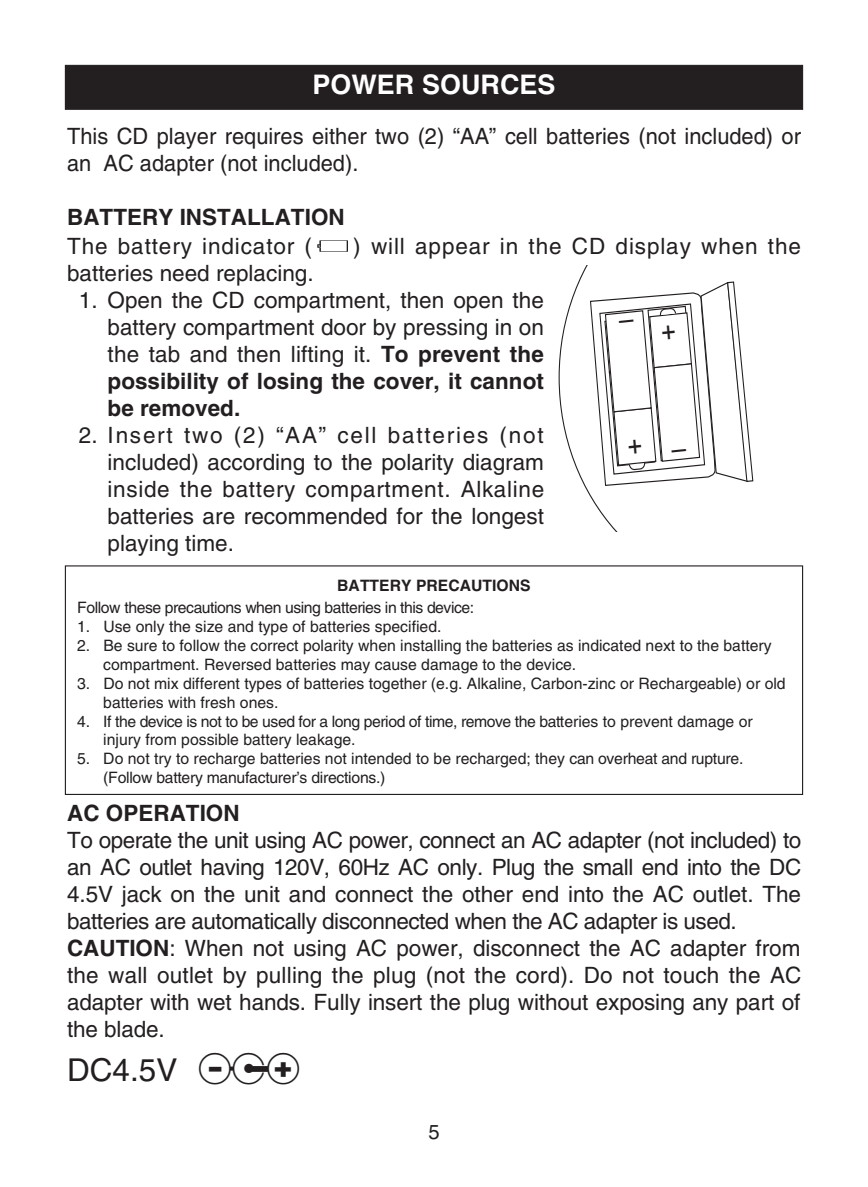
<style>
.page{position:relative;width:868px;height:1187px;background:#fff}
.page>*{position:absolute;margin:0;border:0;box-sizing:border-box;transform-origin:0 0}
.t1{font:31.5px "Helvetica";color:#231f20}
.t2{font:700 27px "Helvetica";color:#fff}
.t3{font:22.5px/27px "Helvetica";color:#231f20}
.t4{font:22.5px "Helvetica";letter-spacing:.04em;color:#231f20}
.t5{font:700 22.5px "Helvetica";color:#231f20}
.t6{font:20.25px "Helvetica";color:#231f20}
.t7{font:15.75px/18.9px "Helvetica";color:#231f20}
.t8{font:15.75px "Helvetica";letter-spacing:-.03em;color:#231f20}
.t9{font:700 15.75px "Helvetica";color:#231f20}
.s1{font-weight:700}
.s2{font-family:"Treasure Chest";font-size:40.5px}
</style>
<div class="page">
<svg style="left:317px;top:240px;width:31px;height:12px"></svg>
<div style="left:320px;top:241px;width:27px;height:10px;background:#fff"></div>
<div style="left:66px;top:66px;width:735px;height:43px;background:#231f20"></div>
<div style="left:65px;top:65px;width:738px;height:45px;border:1px solid #231f20"></div>
<div style="left:65px;top:565px;width:738px;height:230px;border:1px solid #231f20"></div>
<svg style="left:558px;top:265px;width:196px;height:230px"></svg>
<svg style="left:589px;top:265px;width:164px;height:266px"></svg>
<p class="t2" style="left:312px;top:74px;width:245px">POWER SOURCES</p>
<p class="t3" style="left:67px;top:125px;width:735px">This CD player requires either two (2) “AA” cell batteries (not included) or an AC adapter (not included).</p>
<p class="t5" style="left:67px;top:208px;width:279px">BATTERY INSTALLATION</p>
<p class="t4" style="left:67px;top:238px;width:246px">The battery indicator (</p>
<p class="t4" style="left:353px;top:238px;width:449px">) will appear in the CD display when the</p>
<p class="t3" style="left:67px;top:261px;width:248px">batteries need replacing.</p>
<p class="t3" style="left:108px;top:288px;width:438px;text-align:justify;text-indent:-29px">1. Open the CD compartment, then open the battery compartment door by pressing in on the tab and then lifting it. <span class="s1">To prevent the possibility of losing the cover, it cannot be removed.</span></p>
<p class="t3" style="left:108px;top:423px;width:438px;text-align:justify;text-indent:-29px">2. Insert two (2) “AA” cell batteries (not included) according to the polarity diagram inside the battery compartment. Alkaline batteries are recommended for the longest playing time.</p>
<p class="t9" style="left:337px;top:579px;width:195px">BATTERY PRECAUTIONS</p>
<p class="t8" style="left:77px;top:601px;width:398px">Follow these precautions when using batteries in this device:</p>
<p class="t7" style="left:77px;top:618px;width:366px">1. Use only the size and type of batteries specified.</p>
<p class="t7" style="left:103px;top:637px;width:669px;text-indent:-26px">2. Be sure to follow the correct polarity when installing the batteries as indicated next to the battery compartment. Reversed batteries may cause damage to the device.</p>
<p class="t7" style="left:103px;top:675px;width:683px;text-indent:-26px">3. Do not mix different types of batteries together (e.g. Alkaline, Carbon-zinc or Rechargeable) or old batteries with fresh ones.</p>
<p class="t7" style="left:103px;top:713px;width:650px;text-indent:-26px">4. If the device is not to be used for a long period of time, remove the batteries to prevent damage or injury from possible battery leakage.</p>
<p class="t7" style="left:103px;top:750px;width:641px;text-indent:-26px">5. Do not try to recharge batteries not intended to be recharged; they can overheat and rupture. (Follow battery manufacturer’s directions.)</p>
<p class="t5" style="left:67px;top:804px;width:174px">AC OPERATION</p>
<p class="t3" style="left:67px;top:828px;width:735px">To operate the unit using AC power, connect an AC adapter (not included) to an AC outlet having 120V, 60Hz AC only. Plug the small end into the DC 4.5V jack on the unit and connect the other end into the AC outlet. The batteries are automatically disconnected when the AC adapter is used.<br><span class="s1">CAUTION</span>: When not using AC power, disconnect the AC adapter from the wall outlet by pulling the plug (not the cord). Do not touch the AC adapter with wet hands. Fully insert the plug without exposing any part of the blade.</p>
<h1 class="t1" style="left:67px;top:1057px;width:234px">DC4.5V <span class="s2">z</span></h1>
<p class="t6" style="left:428px;top:1124px;width:13px">5</p>
</div>
